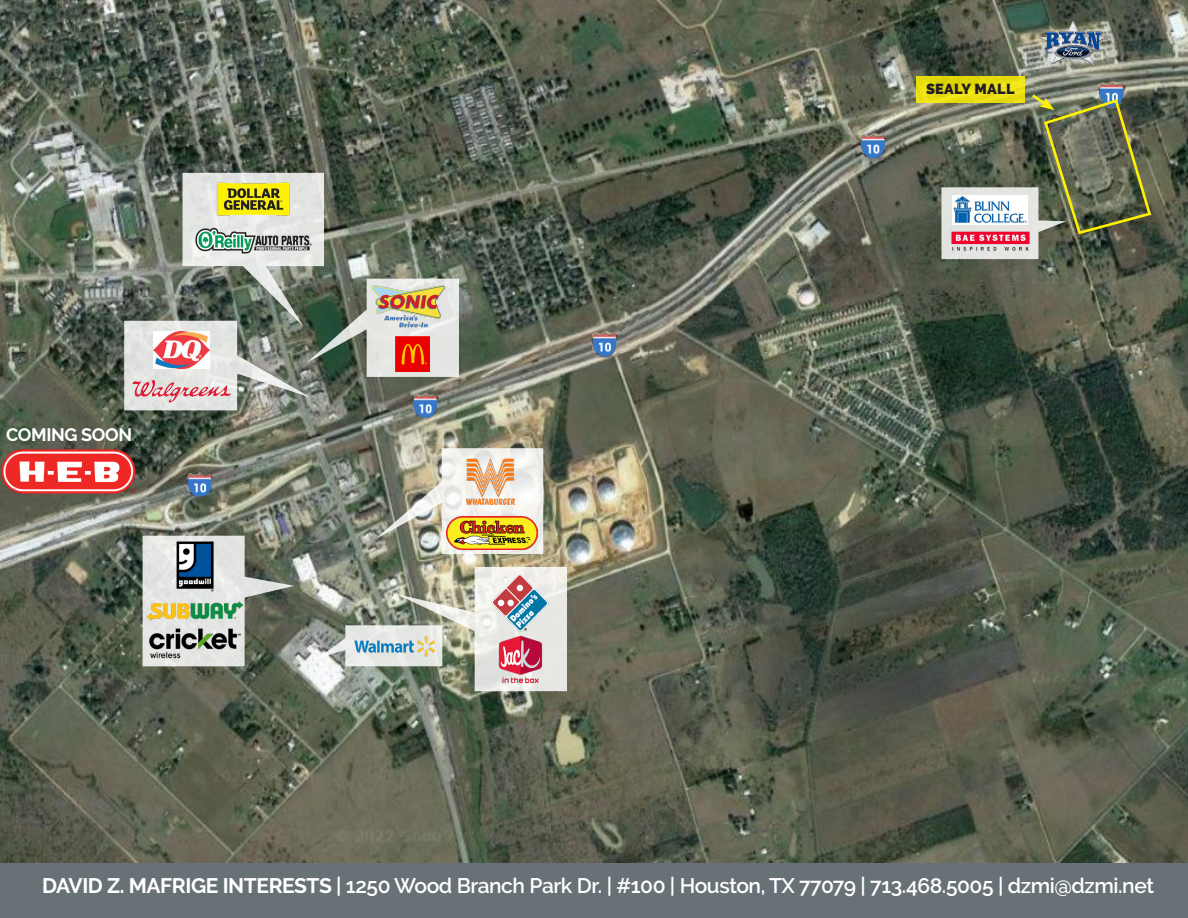
<style>
.page{position:relative;width:1188px;height:918px;background:#fff}
.page>*{position:absolute;margin:0;border:0;box-sizing:border-box;transform-origin:0 0}
.t1{font:600 21px "Raleway";letter-spacing:-.02em;color:#fff}
.t2{font:700 18px "Raleway";letter-spacing:-.02em;color:#fff}
.t3{font:900 14.55px "Raleway";letter-spacing:.02em;color:#231f20}
.s1{font-weight:700}
</style>
<div class="page">
<img style="left:0;top:0;width:1188px;height:863px">
<svg style="left:143px;top:536px;width:151px;height:130px;background:#a2a69d"></svg>
<svg style="left:376px;top:448px;width:167px;height:106px"></svg>
<svg style="left:318px;top:567px;width:249px;height:124px;background:#b1b6ab"></svg>
<svg style="left:124px;top:173px;width:335px;height:237px;background:#878e83"></svg>
<svg style="left:916px;top:76px;width:108px;height:27px;background:#e7dc0e"></svg>
<svg style="left:941px;top:92px;width:212px;height:167px;background:#74795d"></svg>
<img style="left:951px;top:230px;width:79px;height:21px">
<img style="left:953px;top:195px;width:75px;height:30px">
<img style="left:1038px;top:21px;width:69px;height:44px">
<div style="left:0;top:863px;width:1188px;height:55px;background:#677176"></div>
<img style="left:177px;top:541px;width:36px;height:50px">
<img style="left:143px;top:597px;width:104px;height:28px">
<img style="left:215px;top:181px;width:77px;height:38px">
<img style="left:130px;top:376px;width:104px;height:31px">
<img style="left:466px;top:459px;width:48px;height:45px">
<img style="left:494px;top:633px;width:52px;height:52px">
<img style="left:154px;top:332px;width:56px;height:36px">
<img style="left:0;top:448px;width:136px;height:45px">
<img style="left:148px;top:627px;width:93px;height:31px">
<img style="left:446px;top:516px;width:91px;height:34px">
<img style="left:489px;top:571px;width:62px;height:62px">
<img style="left:372px;top:280px;width:74px;height:51px">
<img style="left:192px;top:226px;width:123px;height:30px">
<img style="left:395px;top:337px;width:35px;height:34px">
<p class="t2" style="left:6px;top:425px;width:128px">COMING SOON</p>
<p class="t3" style="left:926px;top:80px;width:90px">SEALY MALL</p>
<p class="t1" style="left:42px;top:874px;width:1114px"><span class="s1">DAVID Z. MAFRIGE INTERESTS</span> | 1250 Wood Branch Park Dr. | #100 | Houston, TX 77079 | 713.468.5005 | dzmi@dzmi.net</p>
</div>
